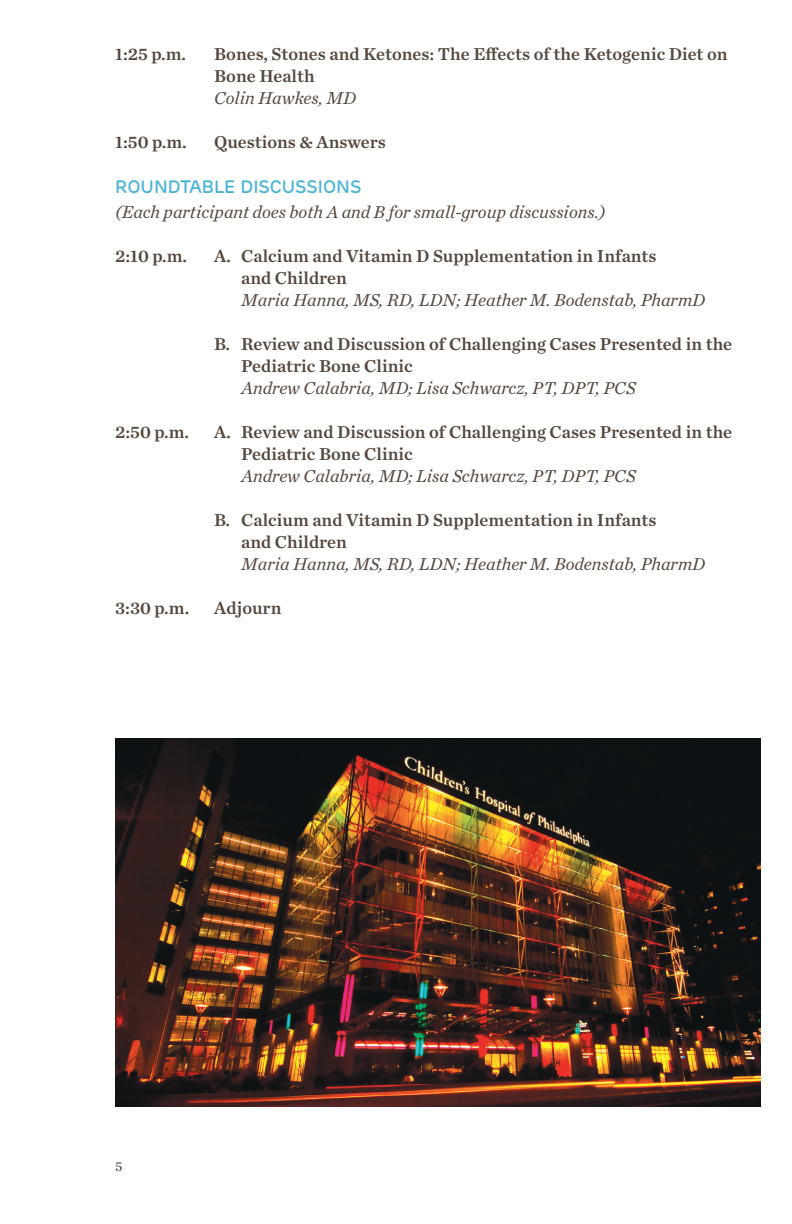
<style>
.page{position:relative;width:792px;height:1224px;background:#fff}
.page>*{position:absolute;margin:0;border:0;box-sizing:border-box;transform-origin:0 0}
.Program_Titles{font:18px "Chronicle Text G1 Semi";color:#55473c}
.Program_Faculty{font:italic 18px "Chronicle Text G1";color:#55473c}
.Sub_Headings{font:500 18px "Rubrik";color:#48b4d5}
.t1{font:14px "Chronicle Text G1";color:#55473c}
</style>
<div class="page">
<img style="left:115px;top:738px;width:645px;height:369px">
<p class="Program_Titles" style="left:115px;top:40px;width:72px">1:25 p.m.</p>
<p class="Program_Titles" style="left:214px;top:40px;width:515px">Bones, Stones and Ketones: The Effects of the Ketogenic Diet on</p>
<p class="Program_Titles" style="left:214px;top:62px;width:102px">Bone Health</p>
<p class="Program_Faculty" style="left:214px;top:85px;width:143px">Colin Hawkes, MD</p>
<p class="Program_Titles" style="left:115px;top:128px;width:73px">1:50 p.m.</p>
<p class="Program_Titles" style="left:214px;top:128px;width:173px">Questions &amp; Answers</p>
<p class="Sub_Headings" style="left:115px;top:175px;width:248px">ROUNDTABLE DISCUSSIONS</p>
<p class="Program_Faculty" style="left:115px;top:198px;width:492px">(Each participant does both A and B for small-group discussions.)</p>
<p class="Program_Titles" style="left:115px;top:242px;width:74px">2:10 p.m.</p>
<p class="Program_Titles" style="left:214px;top:242px;width:444px">A. Calcium and Vitamin D Supplementation in Infants</p>
<p class="Program_Titles" style="left:241px;top:264px;width:107px">and Children</p>
<p class="Program_Faculty" style="left:241px;top:286px;width:466px">Maria Hanna, MS, RD, LDN; Heather M. Bodenstab, PharmD</p>
<p class="Program_Titles" style="left:214px;top:330px;width:520px">B. Review and Discussion of Challenging Cases Presented in the</p>
<p class="Program_Titles" style="left:241px;top:352px;width:173px">Pediatric Bone Clinic</p>
<p class="Program_Faculty" style="left:241px;top:374px;width:396px">Andrew Calabria, MD; Lisa Schwarcz, PT, DPT, PCS</p>
<p class="Program_Titles" style="left:115px;top:418px;width:76px">2:50 p.m.</p>
<p class="Program_Titles" style="left:214px;top:418px;width:520px">A. Review and Discussion of Challenging Cases Presented in the</p>
<p class="Program_Titles" style="left:241px;top:440px;width:173px">Pediatric Bone Clinic</p>
<p class="Program_Faculty" style="left:241px;top:462px;width:396px">Andrew Calabria, MD; Lisa Schwarcz, PT, DPT, PCS</p>
<p class="Program_Titles" style="left:214px;top:506px;width:444px">B. Calcium and Vitamin D Supplementation in Infants</p>
<p class="Program_Titles" style="left:241px;top:528px;width:107px">and Children</p>
<p class="Program_Faculty" style="left:241px;top:550px;width:466px">Maria Hanna, MS, RD, LDN; Heather M. Bodenstab, PharmD</p>
<p class="Program_Titles" style="left:115px;top:594px;width:76px">3:30 p.m.</p>
<p class="Program_Titles" style="left:214px;top:594px;width:69px">Adjourn</p>
<p class="t1" style="left:115px;top:1155px;width:9px">5</p>
</div>
